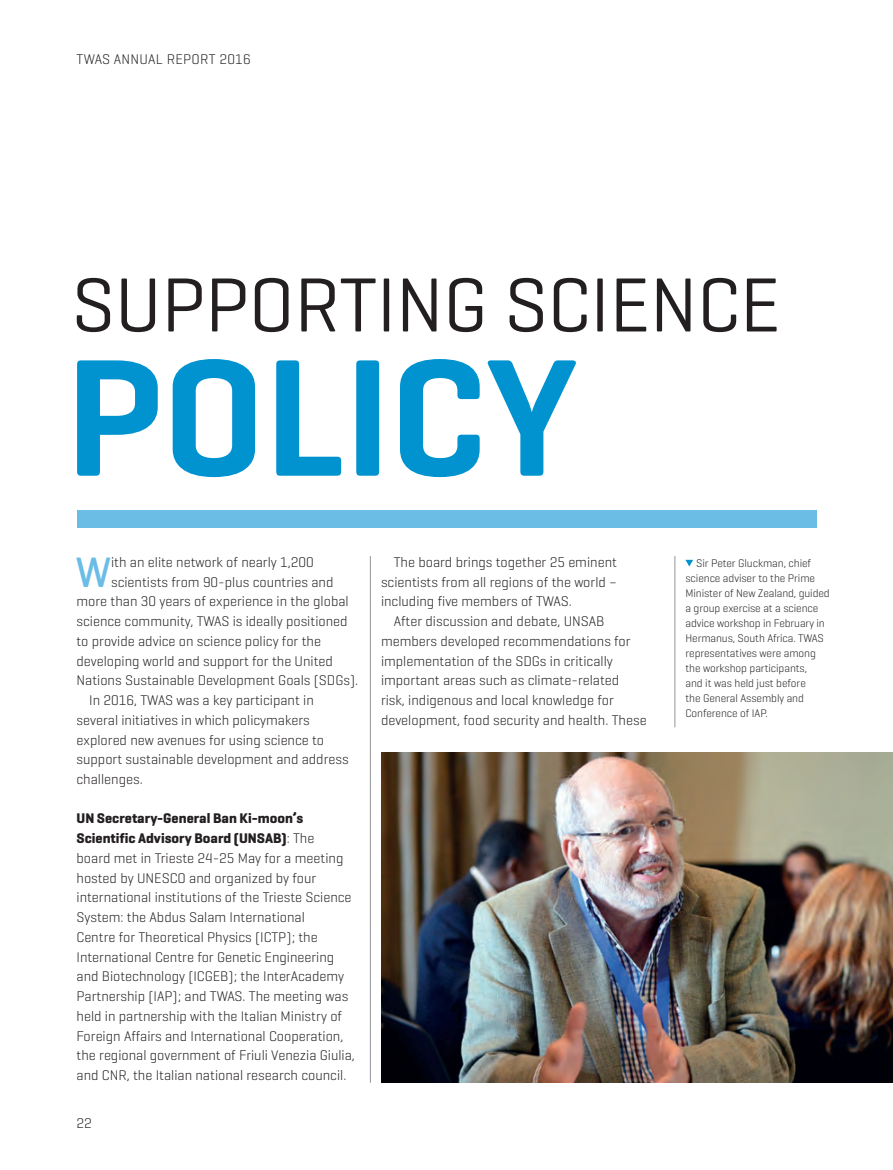
<style>
.page{position:relative;width:893px;height:1170px;background:#fff}
.page>*{position:absolute;margin:0;border:0;box-sizing:border-box;transform-origin:0 0}
.t1{font:600 169.5px "Geogrotesque";letter-spacing:-.005em;color:#0093d0}
.t2{font:77.85px "Geogrotesque";letter-spacing:-.005em;color:#231f20}
.t3{font:500 43.2px "Geogrotesque";color:#6bbde5}
.t4{font:300 14.25px/19.6px "Geogrotesque";color:#231f20}
.t5{font:300 14.25px "Geogrotesque";letter-spacing:.02em;color:#231f20}
.t6{font:300 11.25px/15px "Geogrotesque";letter-spacing:-.005em;color:#231f20}
.s1{font-weight:700}
</style>
<div class="page">
<img style="left:381px;top:752px;width:512px;height:330px">
<div style="left:77px;top:510px;width:739px;height:17px;background:#6bbde5"></div>
<hr style="left:370px;top:556px;width:1px;height:526px;background:#939598">
<hr style="left:674px;top:556px;width:1px;height:171px;background:#939598">
<svg style="left:685px;top:559px;width:8px;height:7px"></svg>
<p class="t5" style="left:77px;top:51px;width:176px">TWAS ANNUAL REPORT 2016</p>
<h2 class="t2" style="left:71px;top:256px;width:711px">SUPPORTING SCIENCE</h2>
<h1 class="t1" style="left:65px;top:312px;width:514px">POLICY</h1>
<h3 class="t3" style="left:76px;top:545px;width:37px">W</h3>
<p class="t4" style="left:111px;top:551px;width:204px">ith an elite network of nearly 1,200</p>
<p class="t4" style="left:111px;top:571px;width:224px">scientists from 90-plus countries and</p>
<p class="t4" style="left:77px;top:591px;width:274px">more than 30 years of experience in the global</p>
<p class="t4" style="left:77px;top:611px;width:273px">science community, TWAS is ideally positioned</p>
<p class="t4" style="left:77px;top:630px;width:246px">to provide advice on science policy for the</p>
<p class="t4" style="left:77px;top:650px;width:258px">developing world and support for the United</p>
<p class="t4" style="left:77px;top:670px;width:283px">Nations Sustainable Development Goals (SDGs).</p>
<p class="t4" style="left:89px;top:689px;width:226px">In 2016, TWAS was a key participant in</p>
<p class="t4" style="left:77px;top:709px;width:235px">several initiatives in which policymakers</p>
<p class="t4" style="left:77px;top:729px;width:249px">explored new avenues for using science to</p>
<p class="t4" style="left:77px;top:749px;width:274px">support sustainable development and address</p>
<p class="t4" style="left:77px;top:768px;width:68px">challenges.</p>
<p class="t4" style="left:77px;top:808px;width:280px"><span class="s1">UN Secretary-General Ban Ki-moon’s Scientific Advisory Board (UNSAB)</span>: The<br>board met in Trieste 24-25 May for a meeting hosted by UNESCO and organized by four international institutions of the Trieste Science System: the Abdus Salam International<br>Centre for Theoretical Physics (ICTP); the International Centre for Genetic Engineering and Biotechnology (ICGEB); the InterAcademy Partnership (IAP); and TWAS. The meeting was held in partnership with the Italian Ministry of Foreign Affairs and International Cooperation, the regional government of Friuli Venezia Giulia, and CNR, the Italian national research council.</p>
<p class="t4" style="left:77px;top:1112px;width:17px">22</p>
<p class="t4" style="left:381px;top:551px;width:238px;text-align:justify;text-indent:13px">The board brings together 25 eminent scientists from all regions of the world – including five members of TWAS.</p>
<p class="t4" style="left:381px;top:611px;width:267px;text-indent:13px">After discussion and debate, UNSAB members developed recommendations for implementation of the SDGs in critically important areas such as climate-related risk, indigenous and local knowledge for development, food security and health. These</p>
<p class="t6" style="left:685px;top:554px;width:146px;text-indent:11px">Sir Peter Gluckman, chief science adviser to the Prime<br>Minister of New Zealand, guided a group exercise at a science advice workshop in February in<br>Hermanus, South Africa. TWAS representatives were among the workshop participants,<br>and it was held just before<br>the General Assembly and<br>Conference of IAP.</p>
</div>
